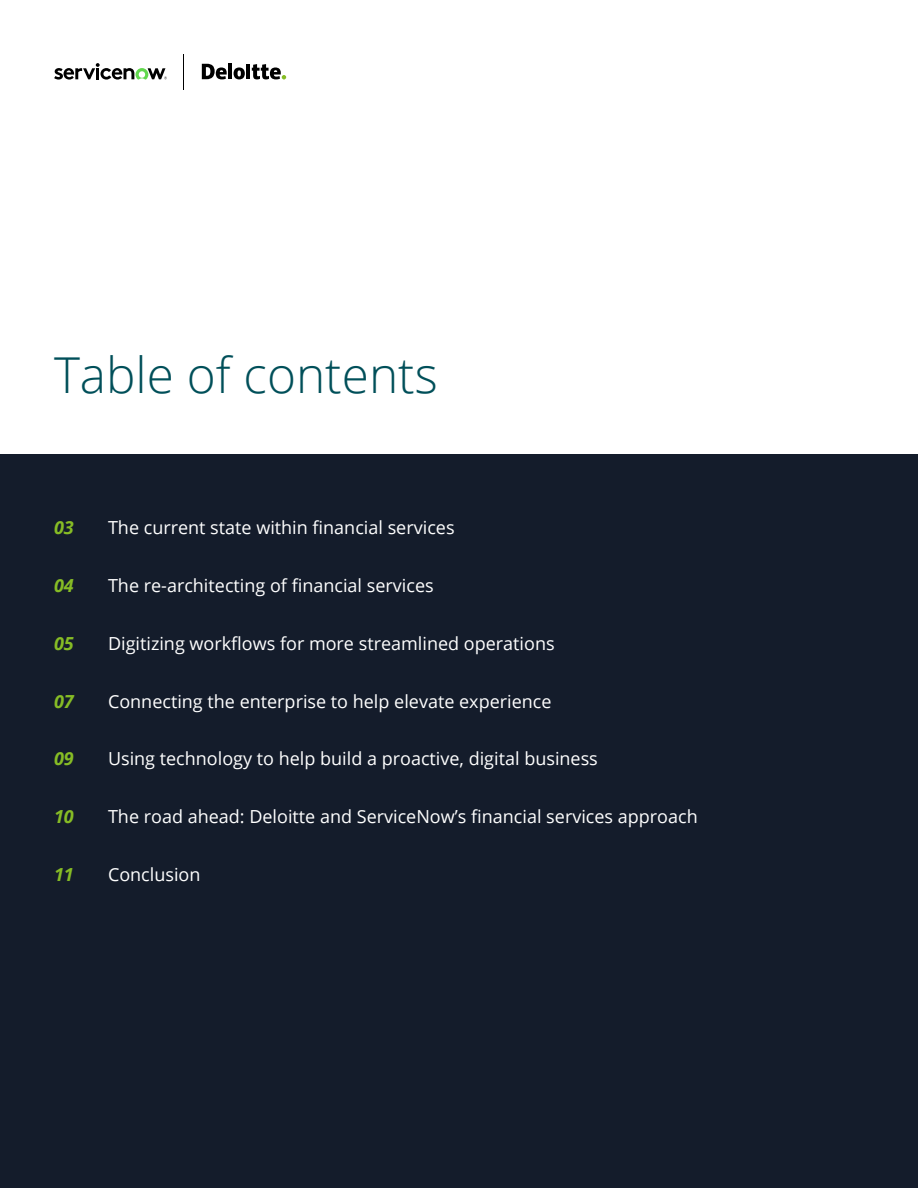
<style>
.page{position:relative;width:918px;height:1188px;background:#fff}
.page>*{position:absolute;margin:0;border:0;box-sizing:border-box;transform-origin:0 0}
.t1{font:300 49.5px "Open Sans";color:#004f59}
.t2{font:18px "Open Sans";color:#fff}
.t3{font:italic 700 18px "Open Sans";color:#86bc25}
</style>
<div class="page">
<hr style="left:228px;top:64px;width:4px;height:15px;background:#000">
<svg style="left:234px;top:64px;width:52px;height:15px"></svg>
<svg style="left:202px;top:64px;width:25px;height:15px"></svg>
<svg style="left:54px;top:63px;width:113px;height:17px"></svg>
<hr style="left:184px;top:54px;width:1px;height:35px;background:#000">
<div style="left:0;top:455px;width:918px;height:733px;background:#141c2b"></div>
<h1 class="t1" style="left:54px;top:341px;width:385px">Table of contents</h1>
<p class="t3" style="left:54px;top:515px;width:21px">03</p>
<p class="t2" style="left:108px;top:515px;width:348px">The current state within financial services</p>
<p class="t3" style="left:54px;top:573px;width:21px">04</p>
<p class="t2" style="left:108px;top:573px;width:327px">The re-architecting of financial services</p>
<p class="t3" style="left:54px;top:631px;width:21px">05</p>
<p class="t2" style="left:108px;top:631px;width:448px">Digitizing workflows for more streamlined operations</p>
<p class="t3" style="left:54px;top:688px;width:21px">07</p>
<p class="t2" style="left:108px;top:689px;width:445px">Connecting the enterprise to help elevate experience</p>
<p class="t3" style="left:54px;top:746px;width:21px">09</p>
<p class="t2" style="left:108px;top:746px;width:491px">Using technology to help build a proactive, digital business</p>
<p class="t3" style="left:54px;top:804px;width:21px">10</p>
<p class="t2" style="left:108px;top:804px;width:591px">The road ahead: Deloitte and ServiceNow’s financial services approach</p>
<p class="t3" style="left:54px;top:862px;width:21px">11</p>
<p class="t2" style="left:108px;top:862px;width:94px">Conclusion</p>
</div>
